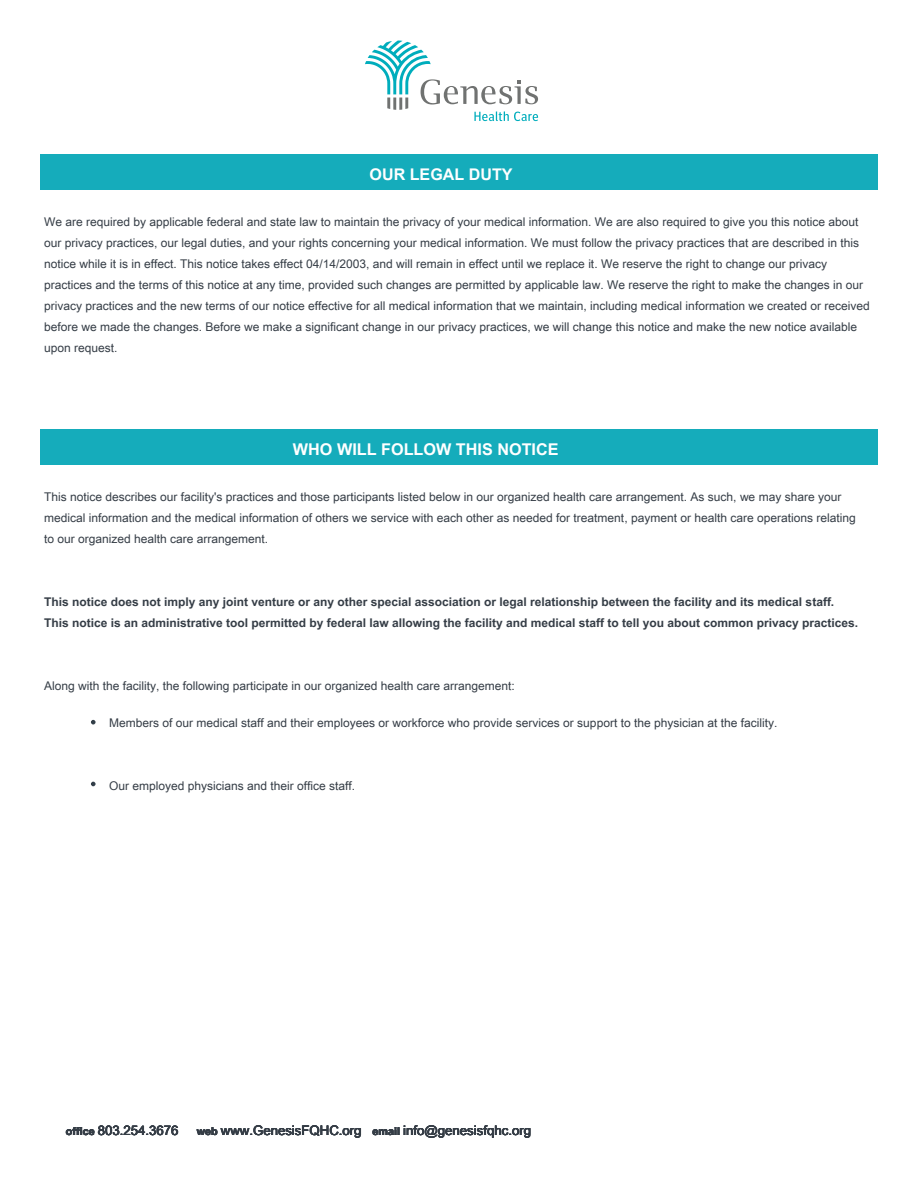
<style>
.page{position:relative;width:918px;height:1188px;background:#fff}
.page>*{position:absolute;margin:0;border:0;box-sizing:border-box;transform-origin:0 0}
.t1{font:700 16.2px "Arial Unicode MS";color:#fff}
.t2{font:700 16.05px "Arial Unicode MS";color:#fff}
.t3{font:13.2px "Arial Unicode MS";color:#353d46}
.t4{font:12px/21px "Arial Unicode MS";color:#353d46}
.t5{font:700 12px/21px "Arial Unicode MS";color:#353d46}
.t6{font:700 10.8px "Arial Unicode MS";color:#353d46}
.s1{font-weight:700;font-size:10.8px}
</style>
<div class="page">
<div style="left:41px;top:155px;width:837px;height:35px;background:#15acbb"></div>
<svg style="left:365px;top:40px;width:173px;height:81px"></svg>
<div style="left:41px;top:430px;width:837px;height:35px;background:#15acbb"></div>
<svg style="left:91px;top:720px;width:5px;height:4px"></svg>
<svg style="left:91px;top:782px;width:5px;height:4px"></svg>
<h2 class="t2" style="left:370px;top:163px;width:145px">OUR LEGAL DUTY</h2>
<p class="t4" style="left:44px;top:211px;width:827px">We are required by applicable federal and state law to maintain the privacy of your medical information. We are also required to give you this notice about our privacy practices, our legal duties, and your rights concerning your medical information. We must follow the privacy practices that are described in this notice while it is in effect. This notice takes effect 04/14/2003, and will remain in effect until we replace it. We reserve the right to change our privacy practices and the terms of this notice at any time, provided such changes are permitted by applicable law. We reserve the right to make the changes in our privacy practices and the new terms of our notice effective for all medical information that we maintain, including medical information we created or received before we made the changes. Before we make a significant change in our privacy practices, we will change this notice and make the new notice available upon request.</p>
<h1 class="t1" style="left:293px;top:438px;width:267px">WHO WILL FOLLOW THIS NOTICE</h1>
<p class="t4" style="left:44px;top:486px;width:813px">This notice describes our facility's practices and those participants listed below in our organized health care arrangement. As such, we may share your medical information and the medical information of others we service with each other as needed for treatment, payment or health care operations relating to our organized health care arrangement.</p>
<p class="t5" style="left:44px;top:591px;width:816px">This notice does not imply any joint venture or any other special association or legal relationship between the facility and its medical staff.<br>This notice is an administrative tool permitted by federal law allowing the facility and medical staff to tell you about common privacy practices.</p>
<p class="t4" style="left:44px;top:675px;width:472px">Along with the facility, the following participate in our organized health care arrangement:</p>
<p class="t4" style="left:109px;top:712px;width:670px">Members of our medical staff and their employees or workforce who provide services or support to the physician at the facility.</p>
<p class="t4" style="left:109px;top:775px;width:248px">Our employed physicians and their office staff.</p>
<p class="t6" style="left:66px;top:1123px;width:30px">office</p>
<p class="t3" style="left:98px;top:1121px;width:82px">803.254.3676</p>
<p class="t6" style="left:197px;top:1123px;width:23px">web</p>
<p class="t3" style="left:221px;top:1121px;width:312px">www.GenesisFQHC.org <span class="s1">email</span> info@genesisfqhc.org</p>
</div>
